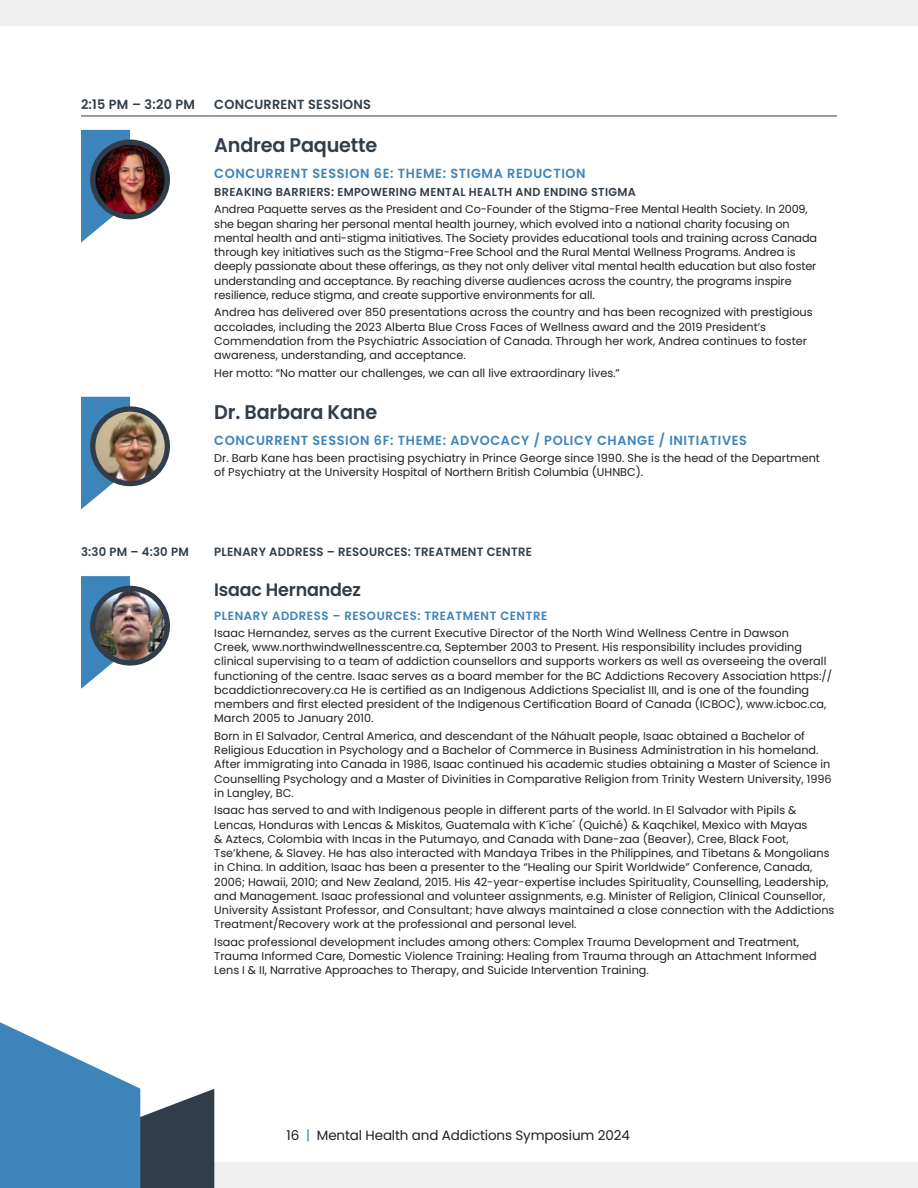
<style>
.page{position:relative;width:918px;height:1188px;background:#fff}
.page>*{position:absolute;margin:0;border:0;box-sizing:border-box;transform-origin:0 0}
.SPEAKER_NAME{font:600 19.8px "Poppins";letter-spacing:-.01em;color:#313d49}
.SPEAKER_NAME-2{font:600 18px "Poppins";letter-spacing:-.01em;color:#313d49}
.t1{font:13.5px "Poppins";letter-spacing:-.01em;color:#231f20}
.Session_Title{font:600 13.2px "Poppins";letter-spacing:.05em;color:#3d84ba}
.Table_Header{font:600 13.2px "Poppins";letter-spacing:.02em;color:#313d49}
.Table_Header-2{font:600 12px "Poppins";letter-spacing:.02em;color:#313d49}
.Session_Title-2{font:600 12px "Poppins";letter-spacing:.05em;color:#3d84ba}
.Bio_title{font:600 11.55px "Poppins";letter-spacing:.03em;color:#313d49}
.Speaker_bio{font:11.25px/14.2px "Poppins";color:#231f20}
.s1{color:#3d84ba}
</style>
<div class="page">
<div style="left:0;top:1162px;width:918px;height:26px;background:#f0f0f0"></div>
<div style="left:0;top:0;width:918px;height:26px;background:#f0f0f0"></div>
<svg style="left:0;top:1022px;width:214px;height:166px"></svg>
<hr style="left:81px;top:116px;width:133px;height:1px;background:#313d49">
<hr style="left:214px;top:116px;width:623px;height:1px;background:#313d49">
<svg style="left:81px;top:130px;width:49px;height:113px"></svg>
<img style="left:93px;top:142px;width:74px;height:75px;border-radius:37px">
<div style="left:90px;top:140px;width:80px;height:79px;border:5px solid #313d49;border-radius:50%"></div>
<svg style="left:81px;top:397px;width:49px;height:112px"></svg>
<img style="left:93px;top:409px;width:74px;height:75px">
<div style="left:90px;top:406px;width:80px;height:80px;border:5px solid #313d49;border-radius:50%"></div>
<svg style="left:81px;top:576px;width:49px;height:113px"></svg>
<img style="left:93px;top:588px;width:74px;height:75px;border-radius:37px">
<div style="left:90px;top:586px;width:80px;height:80px;border:5px solid #313d49;border-radius:50%"></div>
<p class="Table_Header" style="left:81px;top:97px;width:116px">2:15 PM – 3:20 PM</p>
<p class="Table_Header" style="left:214px;top:97px;width:158px">CONCURRENT SESSIONS</p>
<p class="SPEAKER_NAME" style="left:214px;top:134px;width:165px">Andrea Paquette</p>
<p class="Session_Title" style="left:214px;top:166px;width:373px">CONCURRENT SESSION 6E: THEME: STIGMA REDUCTION</p>
<p class="Bio_title" style="left:214px;top:186px;width:423px">BREAKING BARRIERS: EMPOWERING MENTAL HEALTH AND ENDING STIGMA</p>
<p class="Speaker_bio" style="left:214px;top:202px;width:604px">Andrea Paquette serves as the President and Co-Founder of the Stigma-Free Mental Health Society. In 2009, she began sharing her personal mental health journey, which evolved into a national charity focusing on mental health and anti-stigma initiatives. The Society provides educational tools and training across Canada through key initiatives such as the Stigma-Free School and the Rural Mental Wellness Programs. Andrea is deeply passionate about these offerings, as they not only deliver vital mental health education but also foster understanding and acceptance. By reaching diverse audiences across the country, the programs inspire resilience, reduce stigma, and create supportive environments for all.</p>
<p class="Speaker_bio" style="left:214px;top:305px;width:600px">Andrea has delivered over 850 presentations across the country and has been recognized with prestigious accolades, including the 2023 Alberta Blue Cross Faces of Wellness award and the 2019 President’s Commendation from the Psychiatric Association of Canada. Through her work, Andrea continues to foster awareness, understanding, and acceptance.</p>
<p class="Speaker_bio" style="left:214px;top:366px;width:407px">Her motto: “No matter our challenges, we can all live extraordinary lives.”</p>
<p class="SPEAKER_NAME" style="left:214px;top:400px;width:165px">Dr. Barbara Kane</p>
<p class="Session_Title" style="left:214px;top:433px;width:534px">CONCURRENT SESSION 6F: THEME: ADVOCACY / POLICY CHANGE / INITIATIVES</p>
<p class="Speaker_bio" style="left:214px;top:451px;width:607px">Dr. Barb Kane has been practising psychiatry in Prince George since 1990. She is the head of the Department of Psychiatry at the University Hospital of Northern British Columbia (UHNBC).</p>
<p class="Table_Header-2" style="left:81px;top:545px;width:109px">3:30 PM – 4:30 PM</p>
<p class="Table_Header-2" style="left:214px;top:545px;width:319px">PLENARY ADDRESS – RESOURCES: TREATMENT CENTRE</p>
<p class="SPEAKER_NAME-2" style="left:214px;top:579px;width:148px">Isaac Hernandez</p>
<p class="Session_Title-2" style="left:214px;top:609px;width:334px">PLENARY ADDRESS – RESOURCES: TREATMENT CENTRE</p>
<p class="Speaker_bio" style="left:214px;top:626px;width:619px">Isaac Hernandez, serves as the current Executive Director of the North Wind Wellness Centre in Dawson<br>Creek, www.northwindwellnesscentre.ca, September 2003 to Present. His responsibility includes providing clinical supervising to a team of addiction counsellors and supports workers as well as overseeing the overall functioning of the centre. Isaac serves as a board member for the BC Addictions Recovery Association https:// bcaddictionrecovery.ca He is certified as an Indigenous Addictions Specialist III, and is one of the founding members and first elected president of the Indigenous Certification Board of Canada (ICBOC), www.icboc.ca, March 2005 to January 2010.</p>
<p class="Speaker_bio" style="left:214px;top:729px;width:619px">Born in El Salvador, Central America, and descendant of the Náhualt people, Isaac obtained a Bachelor of Religious Education in Psychology and a Bachelor of Commerce in Business Administration in his homeland.<br>After immigrating into Canada in 1986, Isaac continued his academic studies obtaining a Master of Science in Counselling Psychology and a Master of Divinities in Comparative Religion from Trinity Western University, 1996 in Langley, BC.</p>
<p class="Speaker_bio" style="left:214px;top:803px;width:622px">Isaac has served to and with Indigenous people in different parts of the world. In El Salvador with Pipils &amp; Lencas, Honduras with Lencas &amp; Miskitos, Guatemala with K´iche´ (Quiché) &amp; Kaqchikel, Mexico with Mayas<br>&amp; Aztecs, Colombia with Incas in the Putumayo, and Canada with Dane-zaa (Beaver), Cree, Black Foot, Tse’khene, &amp; Slavey. He has also interacted with Mandaya Tribes in the Philippines, and Tibetans &amp; Mongolians in China. In addition, Isaac has been a presenter to the “Healing our Spirit Worldwide” Conference, Canada, 2006; Hawaii, 2010; and New Zealand, 2015. His 42-year-expertise includes Spirituality, Counselling, Leadership, and Management. Isaac professional and volunteer assignments, e.g. Minister of Religion, Clinical Counsellor, University Assistant Professor, and Consultant; have always maintained a close connection with the Addictions Treatment/Recovery work at the professional and personal level.</p>
<p class="Speaker_bio" style="left:214px;top:935px;width:604px">Isaac professional development includes among others: Complex Trauma Development and Treatment,<br>Trauma Informed Care, Domestic Violence Training: Healing from Trauma through an Attachment Informed<br>Lens I &amp; II, Narrative Approaches to Therapy, and Suicide Intervention Training.</p>
<p class="t1" style="left:287px;top:1127px;width:345px">16 <span class="s1">|</span> Mental Health and Addictions Symposium 2024</p>
</div>
